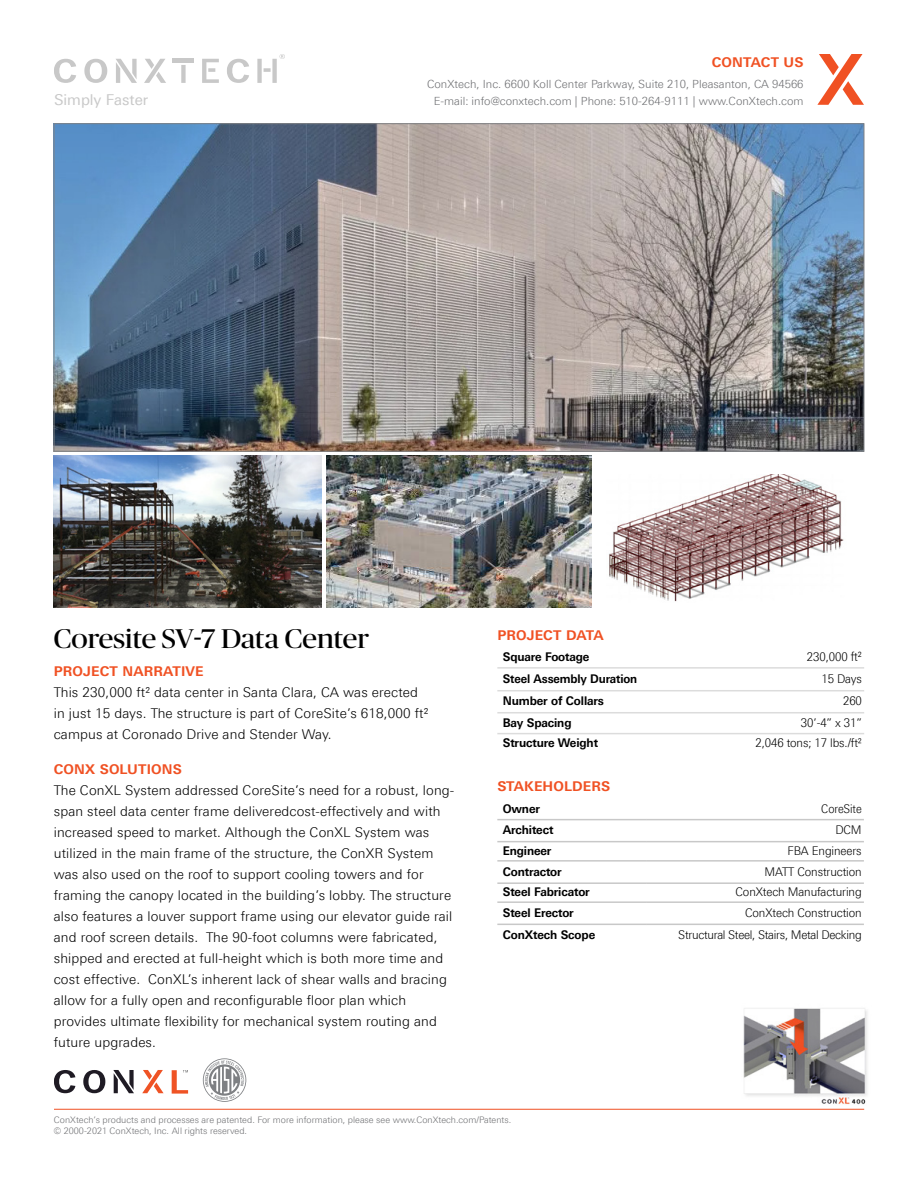
<style>
.page{position:relative;width:918px;height:1188px;background:#fff}
.page>*{position:absolute;margin:0;border:0;box-sizing:border-box;transform-origin:0 0}
.t1{font:27px "Publico Banner";color:#000;scale:1.1 1}
.t2{font:15px "Linotype Univers 430";color:#c8c8c8}
.t3{font:300 13.5px/21px "Linotype Univers 330";letter-spacing:.01em;color:#000}
.t4{font:700 13.5px "Linotype Univers 630";letter-spacing:.01em;color:#f05123}
.t5{font:300 12px "Linotype Univers 330";letter-spacing:-.01em;color:#000;scale:.95 1}
.t6{font:700 12px "Linotype Univers 630";letter-spacing:-.01em;color:#000;scale:.95 1}
.t7{font:700 12px "Linotype Univers 630";letter-spacing:-.01em;color:#000;scale:.93 1}
.t8{font:300 12px "Linotype Univers 330";letter-spacing:-.01em;color:#000;scale:.9 1}
.t9{font:300 11.25px/16.5px "Linotype Univers 330";color:#6d6e71;text-align:center}
.t10{font:300 9px/10.8px "Linotype Univers 330";color:#6d6e71}
.s1{font-size:12.75px}
</style>
<div class="page">
<svg style="left:54px;top:1070px;width:21px;height:23px"></svg>
<svg style="left:83px;top:1070px;width:22px;height:23px"></svg>
<svg style="left:113px;top:1070px;width:21px;height:23px"></svg>
<svg style="left:142px;top:1070px;width:22px;height:23px"></svg>
<svg style="left:172px;top:1070px;width:16px;height:23px"></svg>
<img style="left:743px;top:1008px;width:124px;height:97px">
<hr style="left:54px;top:1109px;width:810px;height:1px;background:#f05023">
<svg style="left:203px;top:1058px;width:44px;height:44px"></svg>
<svg style="left:54px;top:59px;width:22px;height:24px"></svg>
<svg style="left:84px;top:59px;width:23px;height:24px"></svg>
<svg style="left:116px;top:59px;width:21px;height:24px"></svg>
<hr style="left:173px;top:59px;width:21px;height:4px;background:#c8c8c8">
<svg style="left:227px;top:59px;width:22px;height:24px"></svg>
<svg style="left:144px;top:59px;width:22px;height:24px"></svg>
<div style="left:181px;top:65px;width:5px;height:18px;background:#c8c8c8"></div>
<svg style="left:202px;top:59px;width:17px;height:24px"></svg>
<svg style="left:257px;top:54px;width:28px;height:29px"></svg>
<svg style="left:817px;top:54px;width:47px;height:51px"></svg>
<hr style="left:497px;top:819px;width:150px;height:1px;background:#c8c8c8">
<hr style="left:647px;top:819px;width:217px;height:1px;background:#c8c8c8">
<hr style="left:497px;top:841px;width:150px;height:1px;background:#c8c8c8">
<hr style="left:647px;top:841px;width:217px;height:1px;background:#c8c8c8">
<hr style="left:497px;top:860px;width:150px;height:2px;background:#c8c8c8">
<hr style="left:647px;top:860px;width:217px;height:2px;background:#c8c8c8">
<hr style="left:497px;top:882px;width:150px;height:2px;background:#c8c8c8">
<hr style="left:647px;top:882px;width:217px;height:2px;background:#c8c8c8">
<hr style="left:497px;top:901px;width:150px;height:2px;background:#c8c8c8">
<hr style="left:647px;top:901px;width:217px;height:2px;background:#c8c8c8">
<hr style="left:497px;top:924px;width:150px;height:1px;background:#c8c8c8">
<hr style="left:647px;top:924px;width:217px;height:1px;background:#c8c8c8">
<hr style="left:497px;top:667px;width:149px;height:2px;background:#dcdcdc">
<hr style="left:646px;top:667px;width:218px;height:2px;background:#dcdcdc">
<hr style="left:497px;top:690px;width:149px;height:1px;background:#dcdcdc">
<hr style="left:646px;top:690px;width:218px;height:1px;background:#dcdcdc">
<hr style="left:497px;top:712px;width:149px;height:1px;background:#dcdcdc">
<hr style="left:646px;top:712px;width:218px;height:1px;background:#dcdcdc">
<hr style="left:497px;top:733px;width:149px;height:1px;background:#dcdcdc">
<hr style="left:646px;top:733px;width:218px;height:1px;background:#dcdcdc">
<img style="left:326px;top:456px;width:266px;height:151px">
<img style="left:56px;top:126px;width:806px;height:324px">
<img style="left:54px;top:456px;width:267px;height:152px">
<img style="left:609px;top:474px;width:235px;height:128px">
<p class="t2" style="left:54px;top:91px;width:96px">Simply Faster</p>
<p class="t4" style="left:712px;top:54px;width:93px">CONTACT US</p>
<p class="t9" style="left:427px;top:76px;width:378px">ConXtech, Inc. 6600 Koll Center Parkway, Suite 210, Pleasanton, CA 94566<br>E-mail: info@conxtech.com | Phone: 510-264-9111 | www.ConXtech.com</p>
<h1 class="t1" style="left:54px;top:620px;width:288px">Coresite SV-7 Data Center</h1>
<p class="t4" style="left:54px;top:664px;width:151px">PROJECT NARRATIVE</p>
<p class="t3" style="left:54px;top:682px;width:376px">This 230,000 ft² data center in Santa Clara, CA was erected in just 15 days. The structure is part of CoreSite’s 618,000 ft² campus at Coronado Drive and Stender Way.</p>
<p class="t4" style="left:54px;top:761px;width:130px">CONX SOLUTIONS</p>
<p class="t3" style="left:54px;top:780px;width:402px">The ConXL System addressed CoreSite’s need for a robust, long&shy;span steel data center frame deliveredcost-effectively and with increased speed to market. Although the ConXL System was utilized in the main frame of the structure, the ConXR System was also used on the roof to support cooling towers and for framing the canopy located in the building’s lobby. The structure also features a louver support frame using our elevator guide rail and roof screen details. The 90-foot columns were fabricated, shipped and erected at full-height which is both more time and cost effective. ConXL’s inherent lack of shear walls and bracing allow for a fully open and reconfigurable floor plan which provides ultimate flexibility for mechanical system routing and future upgrades.</p>
<p class="t4" style="left:497px;top:627px;width:108px">PROJECT DATA</p>
<p class="t6" style="left:503px;top:649px;width:93px">Square Footage</p>
<p class="t5" style="left:807px;top:650px;width:59px">230,000 <span class="s1">ft²</span></p>
<p class="t7" style="left:503px;top:671px;width:146px">Steel Assembly Duration</p>
<p class="t5" style="left:821px;top:671px;width:44px">15 Days</p>
<p class="t6" style="left:503px;top:694px;width:108px">Number of Collars</p>
<p class="t5" style="left:843px;top:694px;width:21px">260</p>
<p class="t6" style="left:503px;top:715px;width:74px">Bay Spacing</p>
<p class="t5" style="left:801px;top:715px;width:66px">30’-4” x 31”</p>
<p class="t6" style="left:503px;top:736px;width:102px">Structure Weight</p>
<p class="t5" style="left:755px;top:736px;width:114px">2,046 tons; 17 lbs./ft²</p>
<p class="t4" style="left:497px;top:778px;width:114px">STAKEHOLDERS</p>
<p class="t6" style="left:503px;top:801px;width:41px">Owner</p>
<p class="t8" style="left:821px;top:801px;width:46px">CoreSite</p>
<p class="t6" style="left:503px;top:823px;width:55px">Architect</p>
<p class="t5" style="left:835px;top:823px;width:29px">DCM</p>
<p class="t6" style="left:503px;top:843px;width:53px">Engineer</p>
<p class="t5" style="left:788px;top:843px;width:80px">FBA Engineers</p>
<p class="t6" style="left:503px;top:864px;width:64px">Contractor</p>
<p class="t5" style="left:765px;top:864px;width:104px">MATT Construction</p>
<p class="t6" style="left:503px;top:885px;width:93px">Steel Fabricator</p>
<p class="t5" style="left:736px;top:885px;width:134px">ConXtech Manufacturing</p>
<p class="t6" style="left:503px;top:905px;width:76px">Steel Erector</p>
<p class="t5" style="left:745px;top:905px;width:124px">ConXtech Construction</p>
<p class="t6" style="left:503px;top:928px;width:99px">ConXtech Scope</p>
<p class="t5" style="left:678px;top:928px;width:195px">Structural Steel, Stairs, Metal Decking</p>
<p class="t10" style="left:54px;top:1115px;width:459px">ConXtech’s products and processes are patented. For more information, please see www.ConXtech.com/Patents. © 2000-2021 ConXtech, Inc. All rights reserved.</p>
</div>
